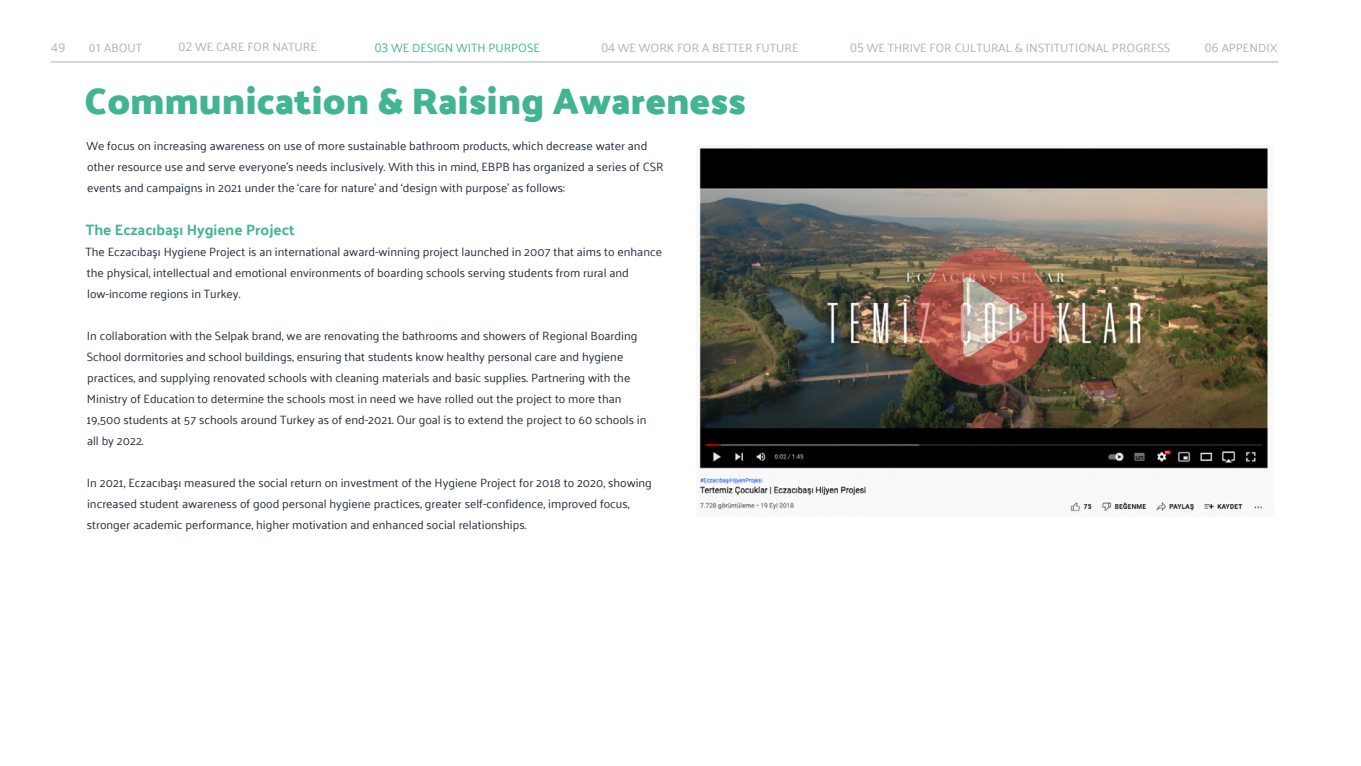
<style>
.page{position:relative;width:1361px;height:766px;background:#fff}
.page>*{position:absolute;margin:0;border:0;box-sizing:border-box;transform-origin:0 0}
.t1{font:700 37.5px "Palanquin Dark";color:#41b492}
.t2{font:700 15px "Palanquin";color:#41b492}
.t3{font:12px/21px "Palanquin";color:#232f3b}
.t4{font:12px "Palanquin";color:#aab1b6}
.t5{font:12px "Palanquin";color:#aab1b7}
.t6{font:12px "Palanquin";color:#41b492}
.t7{font:12px "Open Sans";color:#aab1b5}
.s1{font-family:"Myriad Pro"}
.s2{font-family:"Open Sans"}
</style>
<div class="page">
<hr style="left:51px;top:61px;width:1227px;height:1px;background:#aab1b6">
<img style="left:698px;top:145px;width:573px;height:367px">
<img style="left:917px;top:248px;width:136px;height:137px">
<p class="t7" style="left:51px;top:39px;width:16px">49</p>
<p class="t5" style="left:89px;top:40px;width:54px"><span class="s1">01</span> ABOUT</p>
<p class="t5" style="left:179px;top:40px;width:140px"><span class="s2">02</span> WE CARE FOR NATURE</p>
<p class="t6" style="left:375px;top:40px;width:167px"><span class="s2">03</span> WE DESIGN WITH PURPOSE</p>
<p class="t4" style="left:601px;top:40px;width:199px"><span class="s2">04</span> WE WORK FOR A BETTER FUTURE</p>
<p class="t4" style="left:850px;top:40px;width:321px"><span class="s2">05</span> WE THRIVE FOR CULTURAL &amp; INSTITUTIONAL PROGRESS</p>
<p class="t4" style="left:1205px;top:40px;width:74px"><span class="s2">06</span> APPENDIX</p>
<h1 class="t1" style="left:85px;top:79px;width:663px">Communication &amp; Raising Awareness</h1>
<p class="t3" style="left:86px;top:135px;width:579px">We focus on increasing awareness on use of more sustainable bathroom products, which decrease water and other resource use and serve everyone’s needs inclusively. With this in mind, EBPB has organized a series of CSR events and campaigns in 2021 under the ‘care for nature’ and ‘design with purpose’ as follows:</p>
<p class="t2" style="left:86px;top:220px;width:210px">The Eczacıbaşı Hygiene Project</p>
<p class="t3" style="left:85px;top:241px;width:578px">The Eczacıbaşı Hygiene Project is an international award-winning project launched in 2007 that aims to enhance the physical, intellectual and emotional environments of boarding schools serving students from rural and low-income regions in Turkey.</p>
<p class="t3" style="left:87px;top:325px;width:561px">In collaboration with the Selpak brand, we are renovating the bathrooms and showers of Regional Boarding School dormitories and school buildings, ensuring that students know healthy personal care and hygiene practices, and supplying renovated schools with cleaning materials and basic supplies. Partnering with the Ministry of Education to determine the schools most in need we have rolled out the project to more than 19,500 students at 57 schools around Turkey as of end-2021. Our goal is to extend the project to 60 schools in all by 2022.</p>
<p class="t3" style="left:87px;top:472px;width:566px">In 2021, Eczacıbaşı measured the social return on investment of the Hygiene Project for 2018 to 2020, showing increased student awareness of good personal hygiene practices, greater self-confidence, improved focus, stronger academic performance, higher motivation and enhanced social relationships.</p>
</div>
